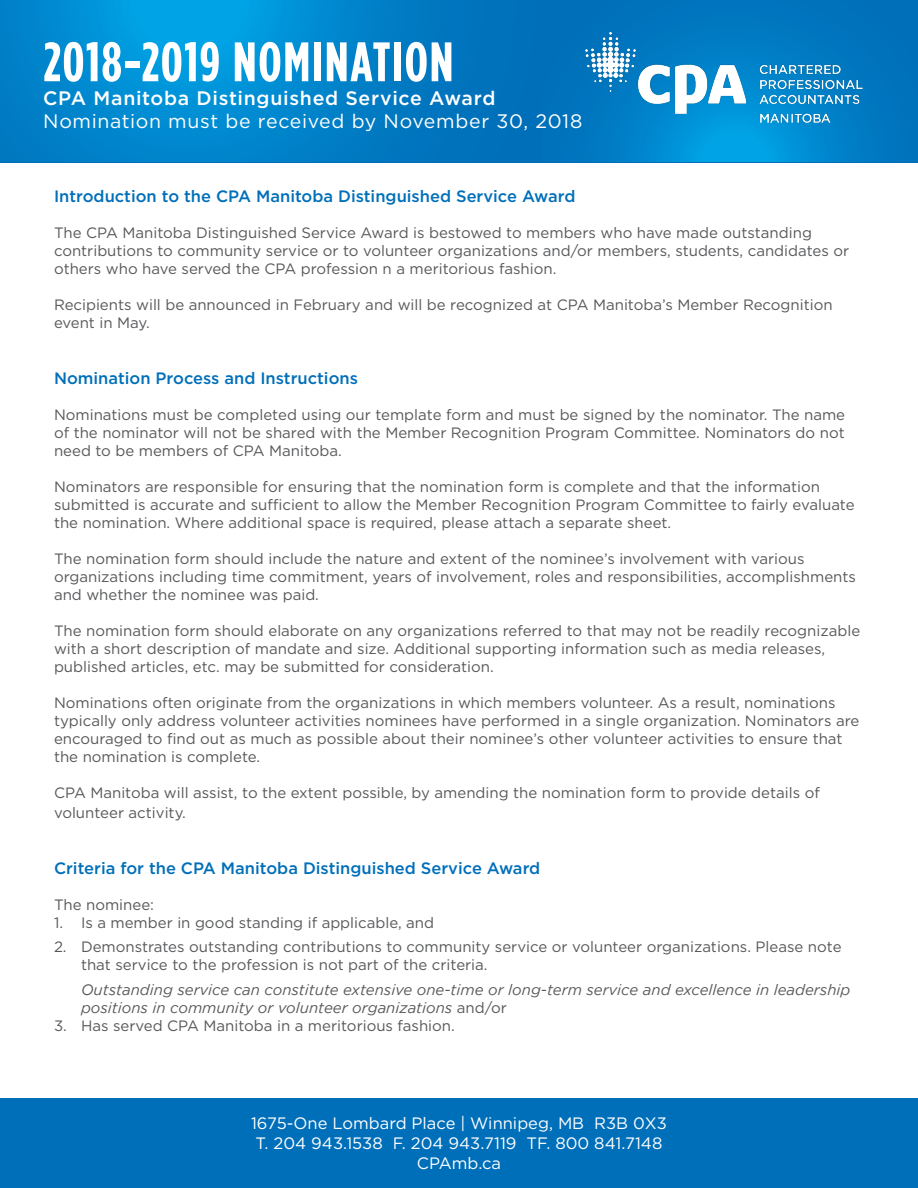
<style>
.page{position:relative;width:918px;height:1188px;background:#fff}
.page>*{position:absolute;margin:0;border:0;box-sizing:border-box;transform-origin:0 0}
.t1{font:700 55.5px "Gotham Condensed";letter-spacing:.03em;color:#fff}
.t2{font:19.5px "Gotham";letter-spacing:.035em;color:#fff}
.t3{font:500 19.5px "Gotham";letter-spacing:.035em;color:#fff}
.t4{font:500 16.5px "Gotham";color:#006fba}
.t5{font:16.5px/19.8px "Gotham";color:#fff;text-align:center}
.Body_Text{font:15px/18px "Gotham";color:#57585a}
.Body_Text-2{font:italic 15px/18px "Gotham";color:#57585a}
.s1{font-style:normal}
</style>
<div class="page">
<div style="left:0;top:1098px;width:918px;height:90px;background:#006fba"></div>
<svg style="left:0;top:0;width:542px;height:162px;background:#0084cb"></svg>
<svg style="left:542px;top:0;width:376px;height:162px;background:#0077c0"></svg>
<img style="left:546px;top:14px;width:351px;height:139px">
<h1 class="t1" style="left:43px;top:31px;width:412px">2018-2019 NOMINATION</h1>
<h2 class="t3" style="left:43px;top:85px;width:454px">CPA Manitoba Distinguished Service Award</h2>
<h2 class="t2" style="left:43px;top:109px;width:541px">Nomination must be received by November 30, 2018</h2>
<p class="t4" style="left:54px;top:186px;width:523px">Introduction to the CPA Manitoba Distinguished Service Award</p>
<p class="Body_Text" style="left:54px;top:224px;width:797px">The CPA Manitoba Distinguished Service Award is bestowed to members who have made outstanding contributions to community service or to volunteer organizations and/or members, students, candidates or others who have served the CPA profession n a meritorious fashion.</p>
<p class="Body_Text" style="left:54px;top:296px;width:780px">Recipients will be announced in February and will be recognized at CPA Manitoba’s Member Recognition event in May.</p>
<p class="t4" style="left:54px;top:367px;width:306px">Nomination Process and Instructions</p>
<p class="Body_Text" style="left:54px;top:405px;width:793px;text-align:justify">Nominations must be completed using our template form and must be signed by the nominator. The name of the nominator will not be shared with the Member Recognition Program Committee. Nominators do not need to be members of CPA Manitoba.</p>
<p class="Body_Text" style="left:54px;top:477px;width:802px">Nominators are responsible for ensuring that the nomination form is complete and that the information submitted is accurate and sufficient to allow the Member Recognition Program Committee to fairly evaluate the nomination. Where additional space is required, please attach a separate sheet.</p>
<p class="Body_Text" style="left:54px;top:549px;width:804px">The nomination form should include the nature and extent of the nominee’s involvement with various organizations including time commitment, years of involvement, roles and responsibilities, accomplishments and whether the nominee was paid.</p>
<p class="Body_Text" style="left:54px;top:621px;width:808px">The nomination form should elaborate on any organizations referred to that may not be readily recognizable with a short description of mandate and size. Additional supporting information such as media releases, published articles, etc. may be submitted for consideration.</p>
<p class="Body_Text" style="left:54px;top:693px;width:807px">Nominations often originate from the organizations in which members volunteer. As a result, nominations typically only address volunteer activities nominees have performed in a single organization. Nominators are encouraged to find out as much as possible about their nominee’s other volunteer activities to ensure that the nomination is complete.</p>
<p class="Body_Text" style="left:54px;top:782px;width:767px;line-height:19.8px">CPA Manitoba will assist, to the extent possible, by amending the nomination form to provide details of volunteer activity.</p>
<p class="t4" style="left:54px;top:857px;width:488px">Criteria for the CPA Manitoba Distinguished Service Award</p>
<p class="Body_Text" style="left:54px;top:895px;width:102px">The nominee:</p>
<p class="Body_Text" style="left:54px;top:913px;width:382px">1. Is a member in good standing if applicable, and</p>
<p class="Body_Text" style="left:81px;top:938px;width:762px;text-indent:-27px">2. Demonstrates outstanding contributions to community service or volunteer organizations. Please note that service to the profession is not part of the criteria.</p>
<p class="Body_Text-2" style="left:81px;top:981px;width:771px">Outstanding service can constitute extensive one-time or long-term service and excellence in leadership positions in community or volunteer organizations <span class="s1">and/or</span></p>
<p class="Body_Text" style="left:54px;top:1016px;width:402px">3. Has served CPA Manitoba in a meritorious fashion.</p>
<p class="t5" style="left:251px;top:1113px;width:417px">1675-One Lombard Place | Winnipeg, MB R3B 0X3<br>T. 204 943.1538 F. 204 943.7119 TF. 800 841.7148<br>CPAmb.ca</p>
</div>
